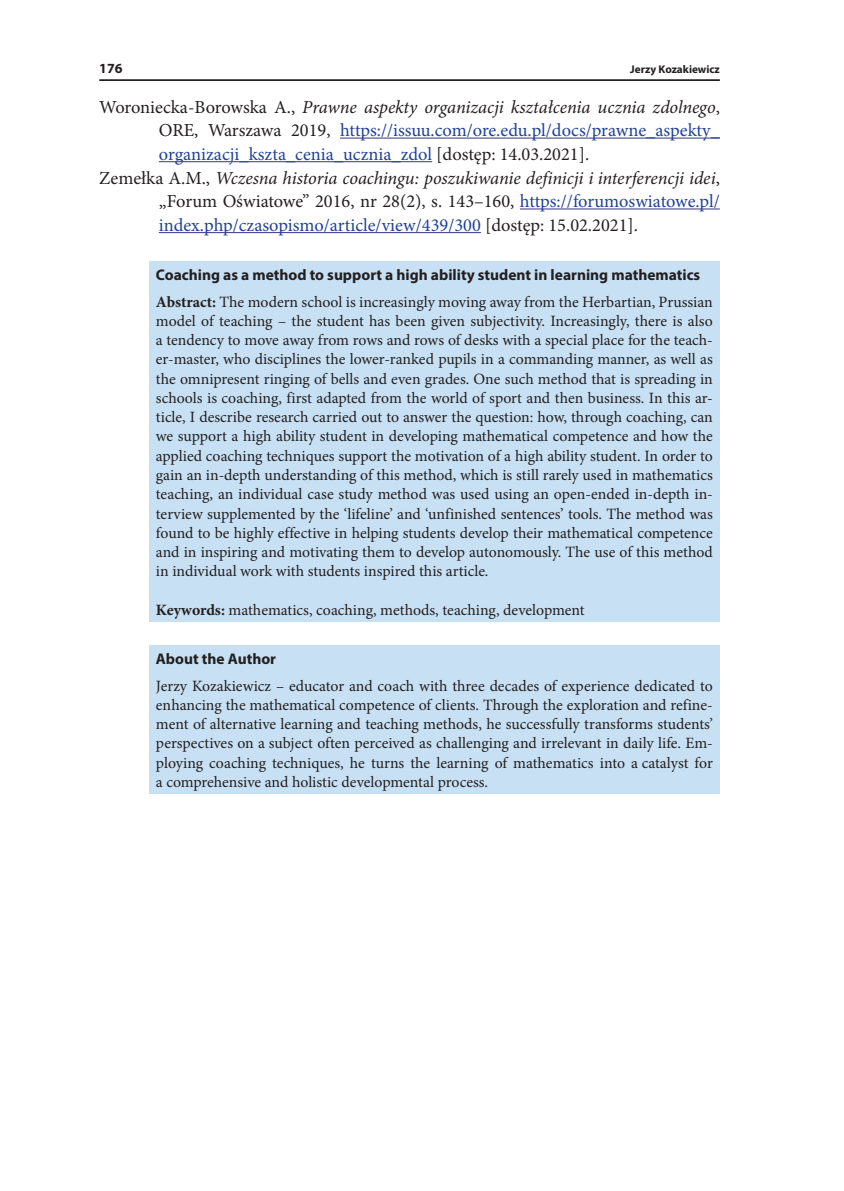
<style>
.page{position:relative;width:844px;height:1191px;background:#fff}
.page>*{position:absolute;margin:0;border:0;box-sizing:border-box;transform-origin:0 0}
.Bibliografia_tekst{font:18.38px/23.6px "Minion Pro";color:#231f20;text-align:justify}
.Bibliografia_tekst-2{font:18.38px/23.6px "Minion Pro";color:#20419a;text-align:justify}
.Summary_tekst{font:15.75px/19.2px "Minion Pro";letter-spacing:-.005em;color:#231f20;text-align:justify}
.Summary_tytuł{font:700 15.4px "Myriad Pro";color:#231f20}
.t1{font:700 14px "Myriad Pro";color:#231f20}
.t2{font:700 11.2px "Myriad Pro";color:#231f20}
.s1{color:#231f20}
.s2{font-style:italic;color:#231f20}
.s3{font-style:italic}
.s4{color:#20419a}
.s5{font-weight:700}
</style>
<div class="page">
<hr style="left:99px;top:79px;width:620px;height:2px;background:#231f20">
<hr style="left:340px;top:138px;width:379px;height:1px;background:#393283">
<hr style="left:159px;top:161px;width:273px;height:1px;background:#393283">
<hr style="left:520px;top:208px;width:199px;height:1px;background:#393283">
<hr style="left:159px;top:232px;width:322px;height:1px;background:#393283">
<div style="left:149px;top:261px;width:570px;height:361px;background:#c7e0f3"></div>
<div style="left:149px;top:645px;width:570px;height:149px;background:#c7e0f3"></div>
<p class="t1" style="left:99px;top:59px;width:25px">176</p>
<p class="t2" style="left:630px;top:62px;width:91px">Jerzy Kozakiewicz</p>
<p class="Bibliografia_tekst-2" style="left:159px;top:95px;width:562px;text-indent:-60px"><span class="s1">Woroniecka-Borowska A.,</span> <span class="s2">Prawne aspekty organizacji kształcenia ucznia zdolnego</span><span class="s1">, ORE, Warszawa 2019,</span> https://issuu.com/ore.edu.pl/docs/prawne_aspekty_ organizacji_kszta_cenia_ucznia_zdol <span class="s1">[dostęp: 14.03.2021].</span></p>
<p class="Bibliografia_tekst" style="left:159px;top:166px;width:562px;text-indent:-60px">Zemełka A.M., <span class="s3">Wczesna historia coachingu: poszukiwanie definicji i interferencji idei</span>, „Forum Oświatowe” 2016, nr 28(2), s. 143–160, <span class="s4">https://forumoswiatowe.pl/ index.php/czasopismo/article/view/439/300</span> [dostęp: 15.02.2021].</p>
<p class="Summary_tytuł" style="left:156px;top:265px;width:545px">Coaching as a method to support a high ability student in learning mathematics</p>
<p class="Summary_tekst" style="left:156px;top:292px;width:558px"><span class="s5">Abstract:</span> The modern school is increasingly moving away from the Herbartian, Prussian model of teaching – the student has been given subjectivity. Increasingly, there is also a tendency to move away from rows and rows of desks with a special place for the teach&shy;er-master, who disciplines the lower-ranked pupils in a commanding manner, as well as the omnipresent ringing of bells and even grades. One such method that is spreading in schools is coaching, first adapted from the world of sport and then business. In this ar&shy;ticle, I describe research carried out to answer the question: how, through coaching, can we support a high ability student in developing mathematical competence and how the applied coaching techniques support the motivation of a high ability student. In order to gain an in-depth understanding of this method, which is still rarely used in mathematics teaching, an individual case study method was used using an open-ended in-depth in&shy;terview supplemented by the ‘lifeline’ and ‘unfinished sentences’ tools. The method was found to be highly effective in helping students develop their mathematical competence and in inspiring and motivating them to develop autonomously. The use of this method in individual work with students inspired this article.</p>
<p class="Summary_tekst" style="left:156px;top:600px;width:430px"><span class="s5">Keywords:</span> mathematics, coaching, methods, teaching, development</p>
<p class="Summary_tytuł" style="left:156px;top:649px;width:122px">About the Author</p>
<p class="Summary_tekst" style="left:156px;top:676px;width:558px">Jerzy Kozakiewicz – educator and coach with three decades of experience dedicated to enhancing the mathematical competence of clients. Through the exploration and refine&shy;ment of alternative learning and teaching methods, he successfully transforms students’ perspectives on a subject often perceived as challenging and irrelevant in daily life. Em&shy;ploying coaching techniques, he turns the learning of mathematics into a catalyst for a comprehensive and holistic developmental process.</p>
</div>
